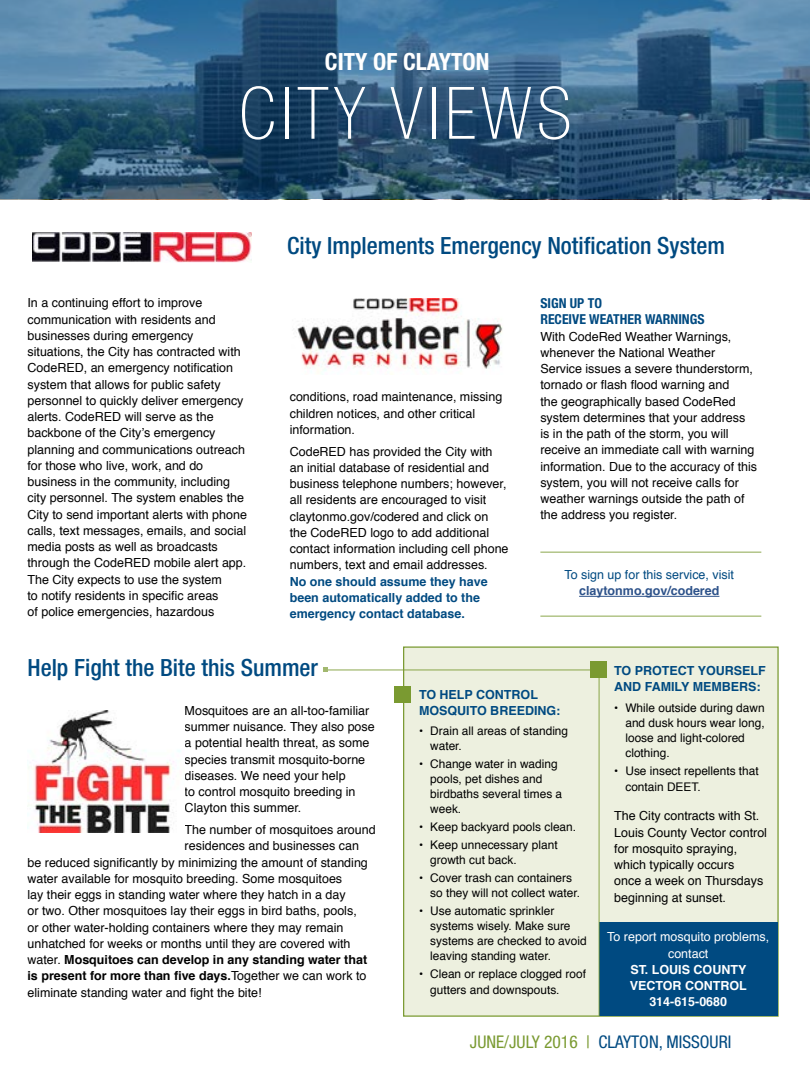
<style>
.page{position:relative;width:810px;height:1080px;background:#fff}
.page>*{position:absolute;margin:0;border:0;box-sizing:border-box;transform-origin:0 0}
.t1{font:100 condensed 72.5px "Helvetica Neue";letter-spacing:.07em;color:#fff}
.t2{font:500 condensed 23.75px "Helvetica Neue";color:#004a81}
.t3{font:700 condensed 23.75px "Helvetica Neue";color:#fff}
.t4{font:condensed 17.5px "Helvetica Neue";color:#004a81}
.t5{font:700 condensed 13.75px/16.2px "Helvetica Neue";color:#004a81}
.t6{font:12.5px/16.2px "Helvetica";color:#000}
.t7{font:700 12.5px/16.2px "Helvetica";color:#004a81}
.t8{font:700 12.5px "Helvetica";color:#000}
.t9{font:700 12.5px/16.2px "Helvetica";color:#fff;text-align:center}
.t10{font:12.5px/16.2px "Helvetica";color:#fff;text-align:center}
.t11{font:12.5px "Helvetica";color:#004a81}
.t12{font:700 12.5px "Helvetica";color:#2d528a}
.t13{font:11.88px/15px "Helvetica";color:#000}
.s1{font-weight:400}
.s2{color:#7a9a31}
</style>
<div class="page">
<div style="left:403px;top:646px;width:376px;height:371px;background:#edf0df;border:1px solid #7a9a31"></div>
<div style="left:599px;top:922px;width:178px;height:94px;background:#004a81"></div>
<svg style="left:0;top:0;width:810px;height:199px;background:#346081"></svg>
<hr style="left:579px;top:596px;width:140px;height:1px;background:#2d528a">
<hr style="left:540px;top:552px;width:221px;height:1px;background:#7a9a31">
<hr style="left:540px;top:616px;width:221px;height:1px;background:#7a9a31">
<img style="left:295px;top:299px;width:208px;height:76px">
<img style="left:32px;top:233px;width:220px;height:30px">
<img style="left:32px;top:710px;width:149px;height:123px">
<hr style="left:598px;top:665px;width:2px;height:351px;background:#7a9a31">
<div style="left:591px;top:662px;width:16px;height:16px;background:#7a9a31"></div>
<hr style="left:326px;top:669px;width:273px;height:2px;background:#7a9a31">
<svg style="left:323px;top:667px;width:5px;height:5px"></svg>
<div style="left:395px;top:686px;width:16px;height:16px;background:#7a9a31"></div>
<h2 class="t3" style="left:325px;top:47px;width:166px">CITY OF CLAYTON</h2>
<h1 class="t1" style="left:239px;top:73px;width:334px">CITY VIEWS</h1>
<p class="t6" style="left:28px;top:296px;width:221px">In a continuing effort to improve communication with residents and businesses during emergency situations, the City has contracted with CodeRED, an emergency notification system that allows for public safety personnel to quickly deliver emergency alerts. CodeRED will serve as the backbone of the City’s emergency planning and communications outreach for those who live, work, and do business in the community, including city personnel. The system enables the City to send important alerts with phone calls, text messages, emails, and social media posts as well as broadcasts through the CodeRED mobile alert app.<br>The City expects to use the system<br>to notify residents in specific areas<br>of police emergencies, hazardous</p>
<h2 class="t2" style="left:287px;top:231px;width:439px">City Implements Emergency Notification System</h2>
<p class="t6" style="left:290px;top:390px;width:214px">conditions, road maintenance, missing children notices, and other critical information.</p>
<p class="t6" style="left:290px;top:444px;width:220px">CodeRED has provided the City with an initial database of residential and business telephone numbers; however, all residents are encouraged to visit claytonmo.gov/codered and click on the CodeRED logo to add additional contact information including cell phone numbers, text and email addresses.</p>
<p class="t7" style="left:290px;top:574px;width:199px">No one should assume they have been automatically added to the emergency contact database.</p>
<p class="t5" style="left:540px;top:295px;width:166px">SIGN UP TO<br>RECEIVE WEATHER WARNINGS</p>
<p class="t6" style="left:540px;top:329px;width:218px">With CodeRed Weather Warnings, whenever the National Weather Service issues a severe thunderstorm, tornado or flash flood warning and<br>the geographically based CodeRed system determines that your address is in the path of the storm, you will receive an immediate call with warning information. Due to the accuracy of this system, you will not receive calls for weather warnings outside the path of the address you register.</p>
<p class="t11" style="left:565px;top:566px;width:171px">To sign up for this service, visit</p>
<p class="t12" style="left:579px;top:582px;width:142px">claytonmo.gov/codered</p>
<h2 class="t2" style="left:28px;top:654px;width:292px">Help Fight the Bite this Summer</h2>
<p class="t6" style="left:185px;top:703px;width:192px">Mosquitoes are an all-too-familiar summer nuisance. They also pose a potential health threat, as some species transmit mosquito-borne diseases. We need your help<br>to control mosquito breeding in<br>Clayton this summer.</p>
<p class="t6" style="left:185px;top:822px;width:193px">The number of mosquitoes around</p>
<p class="t6" style="left:185px;top:839px;width:176px">residences and businesses can</p>
<p class="t6" style="left:28px;top:855px;width:342px">be reduced significantly by minimizing the amount of standing</p>
<p class="t6" style="left:28px;top:871px;width:316px">water available for mosquito breeding. Some mosquitoes</p>
<p class="t6" style="left:28px;top:887px;width:320px">lay their eggs in standing water where they hatch in a day</p>
<p class="t6" style="left:28px;top:904px;width:331px">or two. Other mosquitoes lay their eggs in bird baths, pools,</p>
<p class="t6" style="left:28px;top:920px;width:318px">or other water-holding containers where they may remain</p>
<p class="t6" style="left:28px;top:936px;width:325px">unhatched for weeks or months until they are covered with</p>
<p class="t8" style="left:28px;top:951px;width:341px"><span class="s1">water.</span> Mosquitoes can develop in any standing water that</p>
<p class="t8" style="left:28px;top:968px;width:341px">is present for more than five days.<span class="s1">Together we can work to</span></p>
<p class="t6" style="left:28px;top:985px;width:236px">eliminate standing water and fight the bite!</p>
<p class="t7" style="left:419px;top:687px;width:143px">TO HELP CONTROL<br>MOSQUITO BREEDING:</p>
<p class="t13" style="left:430px;top:725px;width:139px;text-indent:-11px">• Drain all areas of standing water.</p>
<p class="t13" style="left:430px;top:757px;width:133px;text-indent:-11px">• Change water in wading pools, pet dishes and birdbaths several times a week.</p>
<p class="t13" style="left:419px;top:820px;width:159px">• Keep backyard pools clean.</p>
<p class="t13" style="left:430px;top:838px;width:129px;text-indent:-11px">• Keep unnecessary plant growth cut back.</p>
<p class="t13" style="left:430px;top:871px;width:151px;text-indent:-11px">• Cover trash can containers so they will not collect water.</p>
<p class="t13" style="left:430px;top:904px;width:158px;text-indent:-11px">• Use automatic sprinkler systems wisely. Make sure systems are checked to avoid leaving standing water.</p>
<p class="t13" style="left:430px;top:966px;width:157px;line-height:16.2px;text-indent:-11px">• Clean or replace clogged roof gutters and downspouts.</p>
<p class="t7" style="left:614px;top:663px;width:153px">TO PROTECT YOURSELF<br>AND FAMILY MEMBERS:</p>
<p class="t13" style="left:625px;top:701px;width:141px;text-indent:-11px">• While outside during dawn and dusk hours wear long, loose and light-colored clothing.</p>
<p class="t13" style="left:625px;top:763px;width:135px;line-height:16.2px;text-indent:-11px">• Use insect repellents that contain DEET.</p>
<p class="t6" style="left:614px;top:809px;width:154px">The City contracts with St.<br>Louis County Vector control for mosquito spraying, which typically occurs<br>once a week on Thursdays beginning at sunset.</p>
<p class="t10" style="left:607px;top:930px;width:163px">To report mosquito problems, contact</p>
<p class="t9" style="left:630px;top:962px;width:119px">ST. LOUIS COUNTY<br>VECTOR CONTROL<br>314-615-0680</p>
<h3 class="t4" style="left:470px;top:1032px;width:263px"><span class="s2">JUNE/JULY 2016 |</span> CLAYTON, MISSOURI</h3>
</div>
